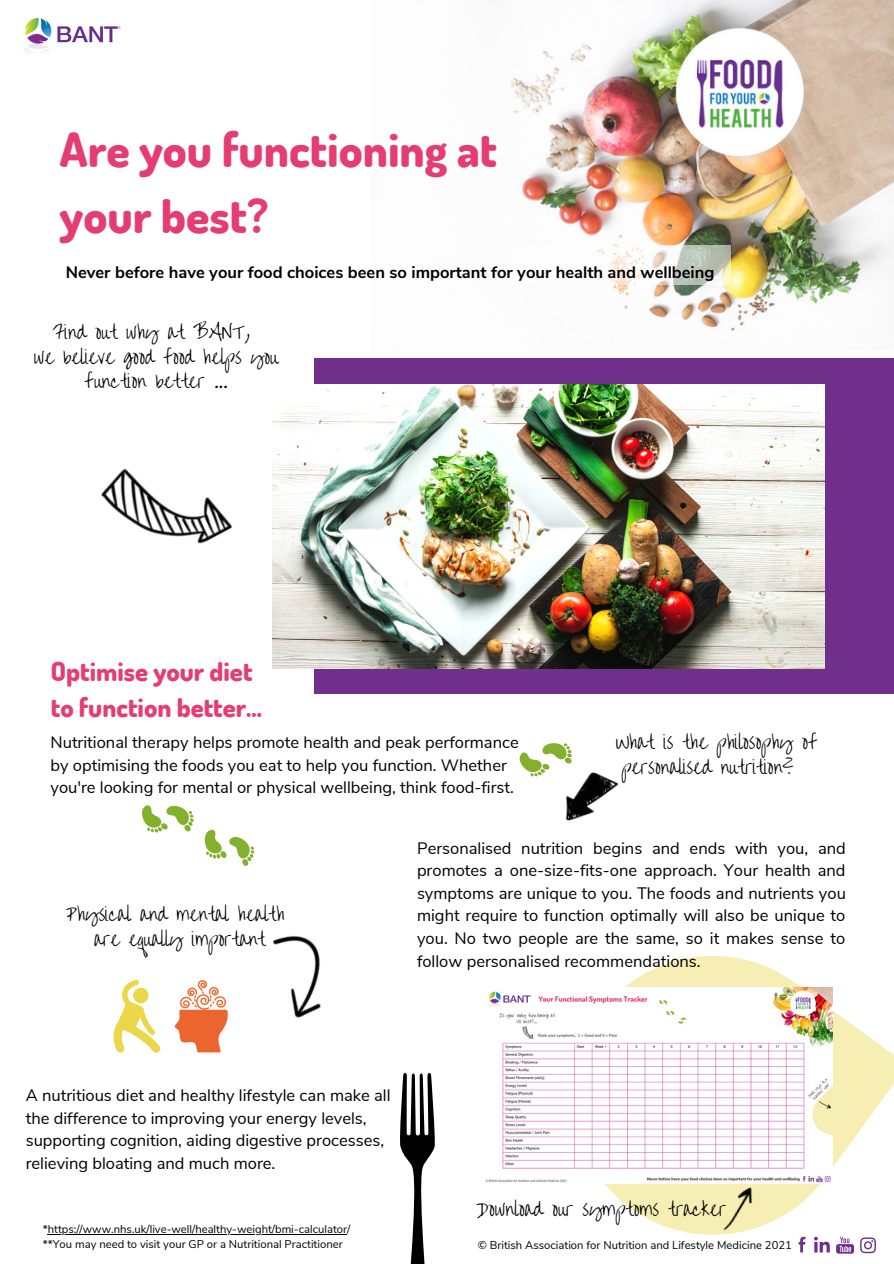
<style>
.page{position:relative;width:894px;height:1264px;background:#fff}
.page>*{position:absolute;margin:0;border:0;box-sizing:border-box;transform-origin:0 0}
.t1{font:800 47.25px "Dosis";color:#e53d72}
.t2{font:800 26.25px "Dosis";color:#e53d72}
.t3{font:18px/24.8px "Overthe Rainbow";color:#000}
.t4{font:16.5px/22.5px "Nunito Sans";color:#000}
.t5{font:700 16.5px "Nunito Sans";color:#000}
.t6{font:11.25px "Nunito Sans";color:#000}
</style>
<div class="page">
<img style="left:25px;top:18px;width:96px;height:34px">
<img style="left:101px;top:468px;width:131px;height:76px">
<div style="left:314px;top:358px;width:579px;height:335px;background:#702f8a"></div>
<img style="left:272px;top:384px;width:552px;height:284px">
<img style="left:565px;top:772px;width:54px;height:49px">
<svg style="left:605px;top:955px;width:288px;height:299px"></svg>
<img style="left:272px;top:935px;width:49px;height:83px">
<svg style="left:142px;top:805px;width:113px;height:61px"></svg>
<svg style="left:519px;top:743px;width:59px;height:46px"></svg>
<img style="left:706px;top:1183px;width:67px;height:59px">
<svg style="left:798px;top:1236px;width:7px;height:16px"></svg>
<svg style="left:813px;top:1236px;width:16px;height:16px"></svg>
<svg style="left:835px;top:1236px;width:18px;height:17px"></svg>
<svg style="left:859px;top:1237px;width:16px;height:16px"></svg>
<svg style="left:400px;top:1073px;width:35px;height:190px"></svg>
<svg style="left:174px;top:980px;width:54px;height:72px"></svg>
<svg style="left:113px;top:979px;width:48px;height:73px"></svg>
<img style="left:485px;top:987px;width:347px;height:196px">
<img style="left:510px;top:0;width:383px;height:331px">
<svg style="left:513px;top:246px;width:217px;height:39px"></svg>
<hr style="left:48px;top:1233px;width:299px;height:1px;background:#000">
<p class="t1" style="left:60px;top:119px;width:438px">Are you functioning at</p>
<p class="t1" style="left:60px;top:184px;width:210px">your best?</p>
<p class="t5" style="left:66px;top:261px;width:650px">Never before have your food choices been so important for your health and wellbeing</p>
<p class="t3" style="left:53px;top:320px;width:199px">Find out why at BANT,</p>
<p class="t3" style="left:34px;top:345px;width:245px;text-align:center">we believe good food helps you function better ...</p>
<p class="t2" style="left:51px;top:653px;width:203px">Optimise your diet</p>
<p class="t2" style="left:51px;top:689px;width:212px">to function better...</p>
<p class="t4" style="left:50px;top:731px;width:469px">Nutritional therapy helps promote health and peak performance by optimising the foods you eat to help you function. Whether you're looking for mental or physical wellbeing, think food-first.</p>
<p class="t3" style="left:621px;top:730px;width:197px;text-indent:-6px">What is the philosophy of personalised nutrition?</p>
<p class="t3" style="left:66px;top:902px;width:220px">Physical and mental health</p>
<p class="t3" style="left:94px;top:927px;width:173px">are equally important</p>
<p class="t4" style="left:417px;top:837px;width:430px;text-align:justify">Personalised nutrition begins and ends with you, and promotes a one-size-fits-one approach. Your health and symptoms are unique to you. The foods and nutrients you might require to function optimally will also be unique to you. No two people are the same, so it makes sense to follow personalised recommendations.</p>
<p class="t4" style="left:26px;top:1084px;width:366px">A nutritious diet and healthy lifestyle can make all</p>
<p class="t4" style="left:26px;top:1106px;width:360px">the difference to improving your energy levels, supporting cognition, aiding digestive processes, relieving bloating and much more.</p>
<p class="t6" style="left:43px;top:1221px;width:309px">*https://www.nhs.uk/live-well/healthy-weight/bmi-calculator/</p>
<p class="t6" style="left:43px;top:1236px;width:301px">**You may need to visit your GP or a Nutritional Practitioner</p>
<p class="t3" style="left:476px;top:1197px;width:252px">Download our symptoms tracker</p>
<p class="t6" style="left:477px;top:1237px;width:315px">© British Association for Nutrition and Lifestyle Medicine 2021</p>
</div>
